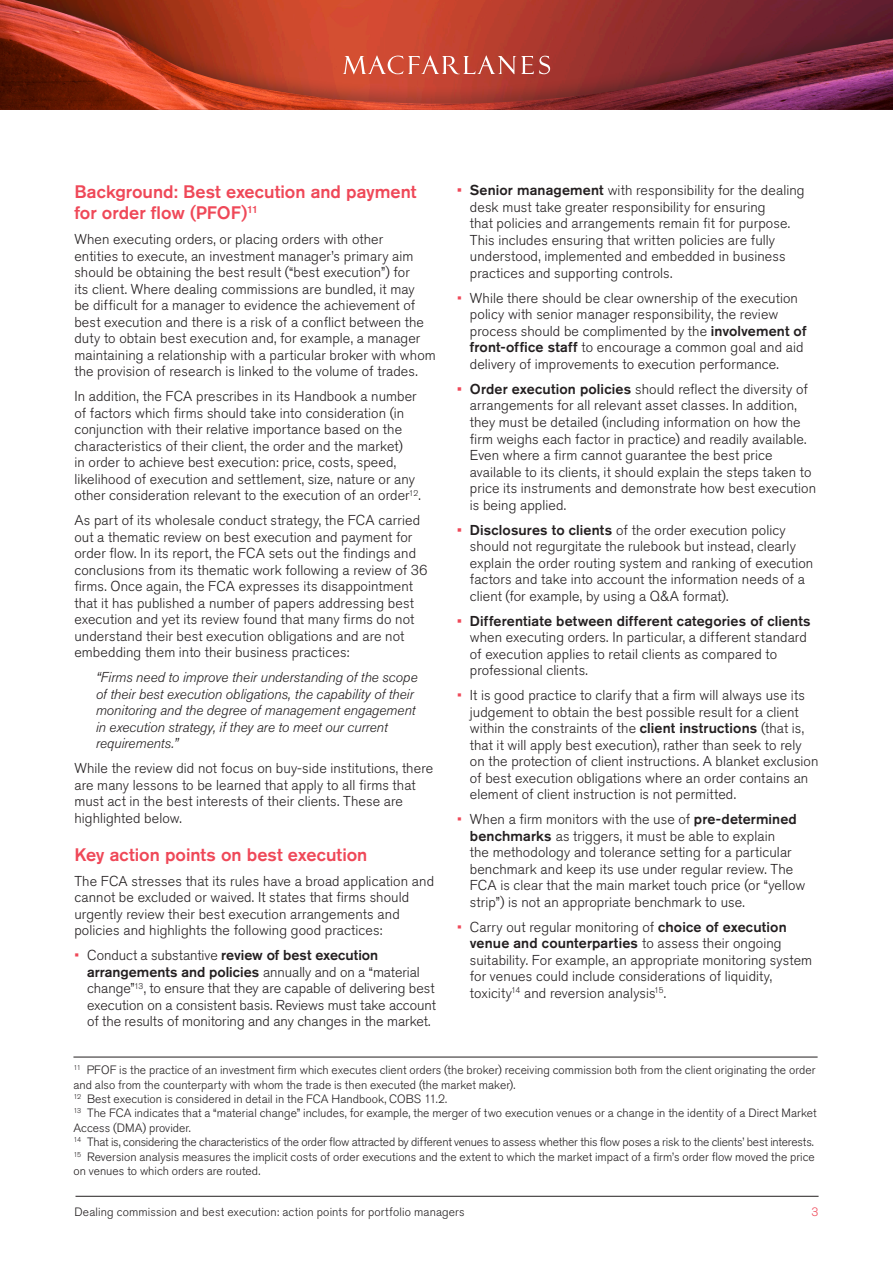
<style>
.page{position:relative;width:893px;height:1263px;background:#fff}
.page>*{position:absolute;margin:0;border:0;box-sizing:border-box;transform-origin:0 0}
.Heading_1{font:500 18px/21px "Akzidenz Grotesk BQ";color:#ef4858}
.Body_copy{font:300 14.25px/16.5px "Akzidenz Grotesk BQ";letter-spacing:.005em;color:#231f20}
.Body_copy-2{font:italic 300 14.25px/16.5px "Akzidenz Grotesk BQ";letter-spacing:-.005em;color:#231f20}
.Body_copy-3{font:300 12px/14.4px "Akzidenz Grotesk BQ";letter-spacing:.005em;color:#231f20}
.t1{font:300 12px "Akzidenz Grotesk BQ";color:#ef4858}
.s1{color:#ef4858}
.s2{font-weight:500}
.s3{font-weight:500;color:#ef4858}
</style>
<div class="page">
<img style="left:0;top:0;width:893px;height:110px">
<svg style="left:343px;top:56px;width:207px;height:18px;background:#ce6b5d"></svg>
<hr style="left:76px;top:1196px;width:743px;height:1px;background:#231f20">
<hr style="left:73px;top:1057px;width:745px;height:1px;background:#231f20">
<p class="Heading_1" style="left:74px;top:181px;width:343px">Background: Best execution and payment for order flow (PFOF)<sup>11</sup></p>
<p class="Body_copy" style="left:74px;top:231px;width:363px">When executing orders, or placing orders with other<br>entities to execute, an investment manager’s primary aim should be obtaining the best result (“best execution”) for<br>its client. Where dealing commissions are bundled, it may<br>be difficult for a manager to evidence the achievement of best execution and there is a risk of a conflict between the duty to obtain best execution and, for example, a manager maintaining a relationship with a particular broker with whom the provision of research is linked to the volume of trades.</p>
<p class="Body_copy" style="left:74px;top:388px;width:348px">In addition, the FCA prescribes in its Handbook a number of factors which firms should take into consideration (in conjunction with their relative importance based on the characteristics of their client, the order and the market)<br>in order to achieve best execution: price, costs, speed, likelihood of execution and settlement, size, nature or any other consideration relevant to the execution of an order<sup>12</sup>.</p>
<p class="Body_copy" style="left:74px;top:512px;width:355px">As part of its wholesale conduct strategy, the FCA carried out a thematic review on best execution and payment for order flow. In its report, the FCA sets out the findings and conclusions from its thematic work following a review of 36 firms. Once again, the FCA expresses its disappointment that it has published a number of papers addressing best execution and yet its review found that many firms do not understand their best execution obligations and are not embedding them into their business practices:</p>
<p class="Body_copy-2" style="left:96px;top:669px;width:323px">“Firms need to improve their understanding of the scope of their best execution obligations, the capability of their monitoring and the degree of management engagement in execution strategy, if they are to meet our current requirements.”</p>
<p class="Body_copy" style="left:74px;top:760px;width:360px">While the review did not focus on buy-side institutions, there are many lessons to be learned that apply to all firms that must act in the best interests of their clients. These are highlighted below.</p>
<p class="Heading_1" style="left:74px;top:844px;width:294px">Key action points on best execution</p>
<p class="Body_copy" style="left:74px;top:873px;width:361px">The FCA stresses that its rules have a broad application and cannot be excluded or waived. It states that firms should urgently review their best execution arrangements and policies and highlights the following good practices:</p>
<p class="Body_copy" style="left:87px;top:947px;width:350px;text-indent:-13px"><span class="s1">•</span> Conduct a substantive <span class="s2">review of best execution arrangements and policies</span> annually and on a “material change”<sup>13</sup>, to ensure that they are capable of delivering best execution on a consistent basis. Reviews must take account of the results of monitoring and any changes in the market.</p>
<p class="Body_copy" style="left:470px;top:183px;width:336px;text-indent:-13px"><span class="s3">•</span> <span class="s2">Senior management</span> with responsibility for the dealing desk must take greater responsibility for ensuring<br>that policies and arrangements remain fit for purpose.<br>This includes ensuring that written policies are fully understood, implemented and embedded in business practices and supporting controls.</p>
<p class="Body_copy" style="left:470px;top:290px;width:338px;text-indent:-13px"><span class="s1">•</span> While there should be clear ownership of the execution policy with senior manager responsibility, the review process should be complimented by the <span class="s2">involvement of front-office staff</span> to encourage a common goal and aid delivery of improvements to execution performance.</p>
<p class="Body_copy" style="left:470px;top:381px;width:348px;text-indent:-13px"><span class="s3">•</span> <span class="s2">Order execution policies</span> should reflect the diversity of arrangements for all relevant asset classes. In addition, they must be detailed (including information on how the firm weighs each factor in practice) and readily available.<br>Even where a firm cannot guarantee the best price available to its clients, it should explain the steps taken to price its instruments and demonstrate how best execution is being applied.</p>
<p class="Body_copy" style="left:470px;top:522px;width:345px;text-indent:-13px"><span class="s3">•</span> <span class="s2">Disclosures to clients</span> of the order execution policy should not regurgitate the rulebook but instead, clearly explain the order routing system and ranking of execution factors and take into account the information needs of a client (for example, by using a Q&amp;A format).</p>
<p class="Body_copy" style="left:470px;top:613px;width:342px;text-indent:-13px"><span class="s3">•</span> <span class="s2">Differentiate between different categories of clients </span>when executing orders. In particular, a different standard of execution applies to retail clients as compared to professional clients.</p>
<p class="Body_copy" style="left:470px;top:687px;width:350px;text-indent:-13px"><span class="s1">•</span> It is good practice to clarify that a firm will always use its judgement to obtain the best possible result for a client within the constraints of the <span class="s2">client instructions</span> (that is, that it will apply best execution), rather than seek to rely on the protection of client instructions. A blanket exclusion of best execution obligations where an order contains an element of client instruction is not permitted.</p>
<p class="Body_copy" style="left:470px;top:811px;width:337px;text-indent:-13px"><span class="s1">•</span> When a firm monitors with the use of <span class="s2">pre-determined benchmarks</span> as triggers, it must be able to explain<br>the methodology and tolerance setting for a particular benchmark and keep its use under regular review. The FCA is clear that the main market touch price (or “yellow strip”) is not an appropriate benchmark to use.</p>
<p class="Body_copy" style="left:470px;top:919px;width:344px;text-indent:-13px"><span class="s1">•</span> Carry out regular monitoring of <span class="s2">choice of execution venue and counterparties</span> to assess their ongoing suitability. For example, an appropriate monitoring system for venues could include considerations of liquidity, toxicity<sup>14</sup> and reversion analysis<sup>15</sup>.</p>
<p class="Body_copy-3" style="left:73px;top:1063px;width:745px"><sup>11</sup> PFOF is the practice of an investment firm which executes client orders (the broker) receiving commission both from the client originating the order and also from the counterparty with whom the trade is then executed (the market maker).<br><sup>12</sup> Best execution is considered in detail in the FCA Handbook, COBS 11.2.<br><sup>13</sup> The FCA indicates that a “material change” includes, for example, the merger of two execution venues or a change in the identity of a Direct Market Access (DMA) provider.<br><sup>14</sup> That is, considering the characteristics of the order flow attracted by different venues to assess whether this flow poses a risk to the clients’ best interests.<br><sup>15</sup> Reversion analysis measures the implicit costs of order executions and the extent to which the market impact of a firm’s order flow moved the price on venues to which orders are routed.</p>
<p class="Body_copy-3" style="left:74px;top:1205px;width:392px">Dealing commission and best execution: action points for portfolio managers</p>
<p class="t1" style="left:812px;top:1205px;width:8px">3</p>
</div>
